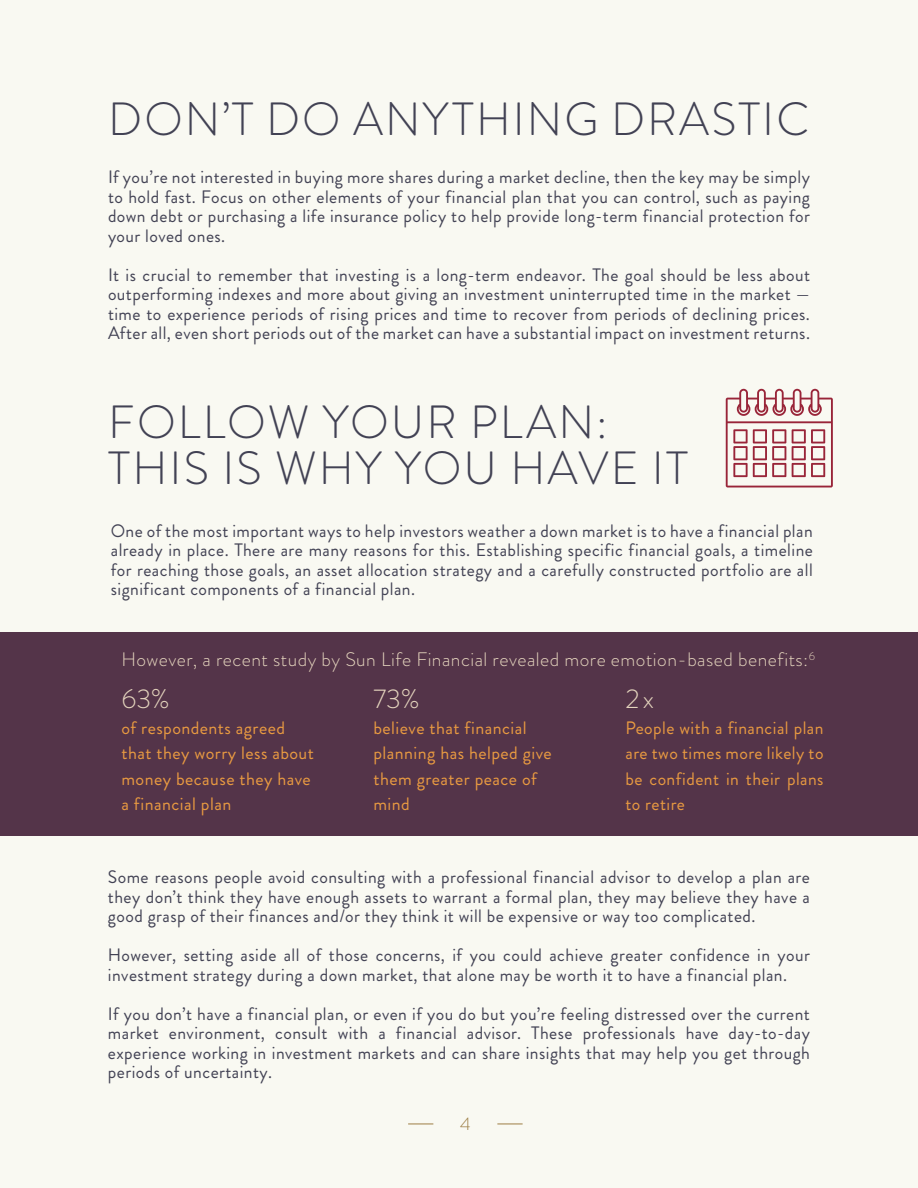
<style>
.page{position:relative;width:918px;height:1188px;background:#f9f9f2}
.page>*{position:absolute;margin:0;border:0;box-sizing:border-box;transform-origin:0 0}
.t1{font:300 46.5px/46.5px "Brandon Grotesque";letter-spacing:.045em;color:#424254}
.t2{font:300 27px "Brandon Grotesque";color:#e4d4bd}
.t3{font:300 19.5px "Brandon Grotesque";letter-spacing:.025em;color:#e4d4bd}
.t4{font:18px/19.5px "Brandon Grotesque";letter-spacing:.025em;color:#424254;text-align:justify}
.t5{font:18px/25.5px "Brandon Grotesque";letter-spacing:.025em;color:#e99a41}
.t6{font:300 18px "Brandon Grotesque";color:#9d7e45}
</style>
<div class="page">
<svg style="left:408px;top:1124px;width:25px;height:1px"></svg>
<svg style="left:497px;top:1124px;width:26px;height:1px"></svg>
<svg style="left:726px;top:389px;width:107px;height:98px"></svg>
<div style="left:0;top:633px;width:918px;height:203px;background:#543449"></div>
<h1 class="t1" style="left:108px;top:96px;width:703px">DON’T DO ANYTHING DRASTIC</h1>
<p class="t4" style="left:108px;top:168px;width:704px">If you’re not interested in buying more shares during a market decline, then the key may be simply to hold fast. Focus on other elements of your financial plan that you can control, such as paying down debt or purchasing a life insurance policy to help provide long-term financial protection for your loved ones.</p>
<p class="t4" style="left:108px;top:265px;width:704px">It is crucial to remember that investing is a long-term endeavor. The goal should be less about outperforming indexes and more about giving an investment uninterrupted time in the market — time to experience periods of rising prices and time to recover from periods of declining prices.<br>After all, even short periods out of the market can have a substantial impact on investment returns.</p>
<h1 class="t1" style="left:108px;top:398px;width:581px">FOLLOW YOUR PLAN:<br>THIS IS WHY YOU HAVE IT</h1>
<p class="t4" style="left:111px;top:521px;width:704px">One of the most important ways to help investors weather a down market is to have a financial plan already in place. There are many reasons for this. Establishing specific financial goals, a timeline for reaching those goals, an asset allocation strategy and a carefully constructed portfolio are all significant components of a financial plan.</p>
<p class="t3" style="left:122px;top:646px;width:695px">However, a recent study by Sun Life Financial revealed more emotion-based benefits:<sup>6</sup></p>
<h2 class="t2" style="left:122px;top:681px;width:50px">63%</h2>
<p class="t5" style="left:122px;top:715px;width:194px">of respondents agreed that they worry less about money because they have a financial plan</p>
<h2 class="t2" style="left:374px;top:681px;width:48px">73%</h2>
<p class="t5" style="left:374px;top:715px;width:180px">believe that financial planning has helped give them greater peace of mind</p>
<h2 class="t2" style="left:626px;top:681px;width:30px">2 x</h2>
<p class="t5" style="left:626px;top:715px;width:200px;text-align:justify">People with a financial plan are two times more likely to be confident in their plans to retire</p>
<p class="t4" style="left:108px;top:867px;width:703px">Some reasons people avoid consulting with a professional financial advisor to develop a plan are they don’t think they have enough assets to warrant a formal plan, they may believe they have a good grasp of their finances and/or they think it will be expensive or way too complicated.</p>
<p class="t4" style="left:108px;top:945px;width:704px">However, setting aside all of those concerns, if you could achieve greater confidence in your investment strategy during a down market, that alone may be worth it to have a financial plan.</p>
<p class="t4" style="left:108px;top:1004px;width:704px">If you don’t have a financial plan, or even if you do but you’re feeling distressed over the current market environment, consult with a financial advisor. These professionals have day-to-day experience working in investment markets and can share insights that may help you get through periods of uncertainty.</p>
<p class="t6" style="left:460px;top:1112px;width:12px">4</p>
</div>
